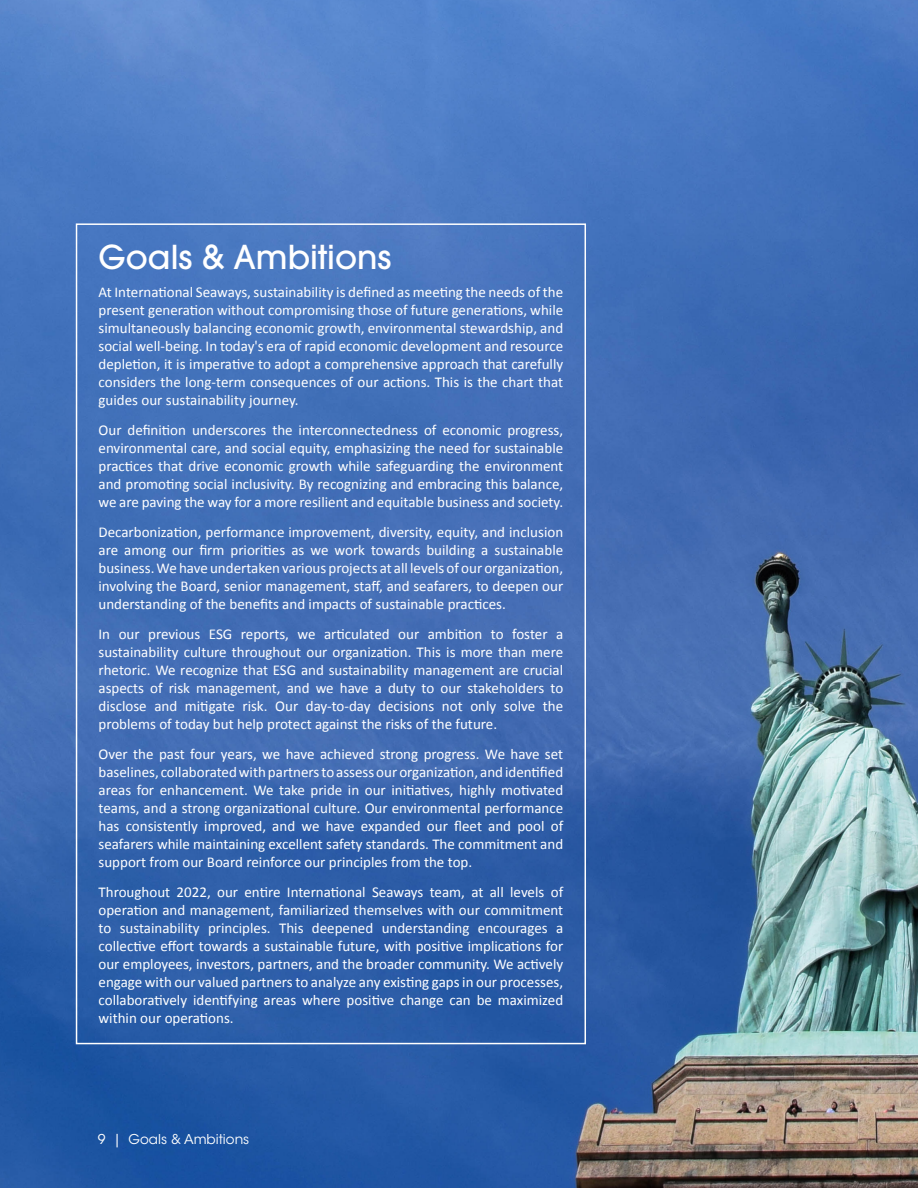
<style>
.page{position:relative;width:918px;height:1188px;background:#fff}
.page>*{position:absolute;margin:0;border:0;box-sizing:border-box;transform-origin:0 0}
.t1{font:500 32.7px "ITC Avant Garde Std";color:#fff}
.t2{font:15px/18px "Calibri";color:#fff;text-align:justify}
.t3{font:13.5px "ITC Avant Garde Std";color:#fff}
</style>
<div class="page">
<img style="left:0;top:0;width:918px;height:1188px">
<p class="t1" style="left:99px;top:236px;width:295px">Goals &amp; Ambitions</p>
<p class="t2" style="left:99px;top:283px;width:466px">At International Seaways, sustainability is defined as meeting the needs of the present generation without compromising those of future generations, while simultaneously balancing economic growth, environmental stewardship, and social well-being. In today's era of rapid economic development and resource depletion, it is imperative to adopt a comprehensive approach that carefully considers the long-term consequences of our actions. This is the chart that guides our sustainability journey.</p>
<p class="t2" style="left:99px;top:421px;width:466px">Our definition underscores the interconnectedness of economic progress, environmental care, and social equity, emphasizing the need for sustainable practices that drive economic growth while safeguarding the environment and promoting social inclusivity. By recognizing and embracing this balance, we are paving the way for a more resilient and equitable business and society.</p>
<p class="t2" style="left:99px;top:523px;width:466px">Decarbonization, performance improvement, diversity, equity, and inclusion are among our firm priorities as we work towards building a sustainable business. We have undertaken various projects at all levels of our organization, involving the Board, senior management, staff, and seafarers, to deepen our understanding of the benefits and impacts of sustainable practices.</p>
<p class="t2" style="left:99px;top:625px;width:466px">In our previous ESG reports, we articulated our ambition to foster a sustainability culture throughout our organization. This is more than mere rhetoric. We recognize that ESG and sustainability management are crucial aspects of risk management, and we have a duty to our stakeholders to disclose and mitigate risk. Our day-to-day decisions not only solve the problems of today but help protect against the risks of the future.</p>
<p class="t2" style="left:99px;top:745px;width:466px">Over the past four years, we have achieved strong progress. We have set baselines, collaborated with partners to assess our organization, and identified areas for enhancement. We take pride in our initiatives, highly motivated teams, and a strong organizational culture. Our environmental performance has consistently improved, and we have expanded our fleet and pool of seafarers while maintaining excellent safety standards. The commitment and support from our Board reinforce our principles from the top.</p>
<p class="t2" style="left:99px;top:883px;width:466px">Throughout 2022, our entire International Seaways team, at all levels of operation and management, familiarized themselves with our commitment to sustainability principles. This deepened understanding encourages a collective effort towards a sustainable future, with positive implications for our employees, investors, partners, and the broader community. We actively engage with our valued partners to analyze any existing gaps in our processes, collaboratively identifying areas where positive change can be maximized within our operations.</p>
<p class="t3" style="left:98px;top:1131px;width:153px">9 | Goals &amp; Ambitions</p>
</div>
